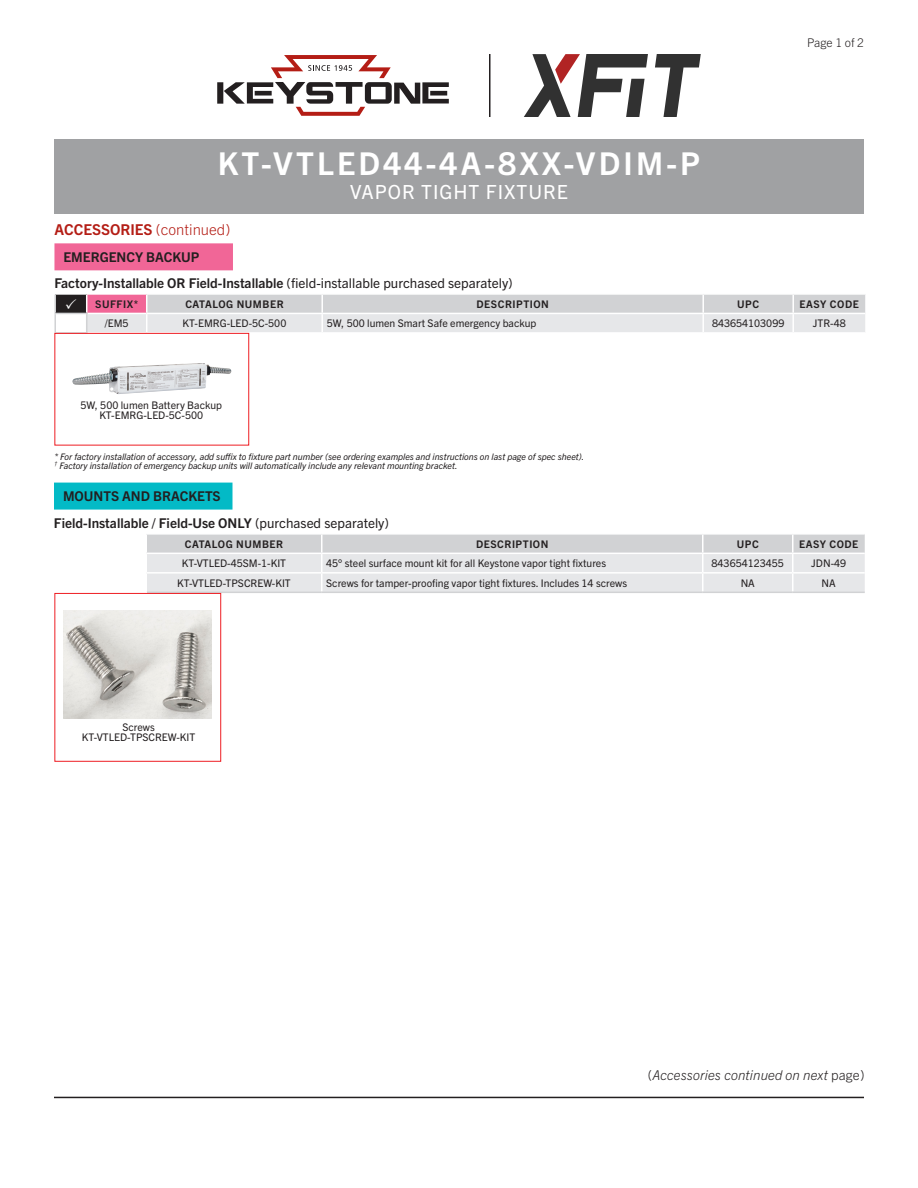
<style>
.page{position:relative;width:918px;height:1188px;background:#fff}
.page>*{position:absolute;margin:0;border:0;box-sizing:border-box;transform-origin:0 0}
.t1{font:700 31.5px "Trade Gothic Next LT Pro";letter-spacing:.1em;color:#fff}
.SubTitle{font:19.5px "Trade Gothic Next LT Pro";letter-spacing:.05em;color:#fff}
.Heading_01{font:700 15px "Trade Gothic Next LT Pro";color:#b41d15}
.Heading_02{font:700 13.5px "Trade Gothic Next LT Pro";color:#231f20}
.Text_Number_List__2{font:italic 300 13.5px "Trade Gothic Next LT Pro";letter-spacing:.01em;color:#231f20}
.Heading_02_Mounts_an{font:700 13.5px "Trade Gothic Next LT Pro";color:#231f20}
.Heading_02_Emergency{font:700 13.5px "Trade Gothic Next LT Pro";color:#231f20}
.Page{font:300 12px "Trade Gothic Next LT Pro";color:#231f20}
.Table_Text_Left{font:10.5px "Trade Gothic Next LT Pro";color:#231f20}
.Table_Text{font:10.5px "Trade Gothic Next LT Pro";color:#231f20}
.Table_Header_Caps{font:700 10.5px "Trade Gothic Next LT Pro";letter-spacing:.05em;color:#231f20}
.Art_Callout{font:10.5px "Trade Gothic Next LT Pro";color:#231f20}
.Table_Footnote{font:italic 9px "Trade Gothic Next LT Pro";color:#231f20}
.s1{font-weight:300}
.s2{font-weight:400}
.s3{font-style:normal}
</style>
<div class="page">
<hr style="left:54px;top:1097px;width:810px;height:1px;background:#231f20">
<div style="left:54px;top:140px;width:810px;height:74px;background:#a0a1a3"></div>
<svg style="left:217px;top:55px;width:232px;height:61px"></svg>
<hr style="left:489px;top:54px;width:1px;height:63px;background:#231f20">
<svg style="left:524px;top:54px;width:177px;height:63px"></svg>
<div style="left:54px;top:243px;width:179px;height:27px;background:#f16697"></div>
<div style="left:55px;top:294px;width:32px;height:19px;background:#231f20"></div>
<hr style="left:54px;top:293px;width:33px;height:2px;background:#fff">
<svg style="left:54px;top:295px;width:2px;height:37px"></svg>
<hr style="left:54px;top:313px;width:33px;height:1px;background:#d1d2d4">
<svg style="left:86px;top:294px;width:779px;height:39px;background:#dfdbde"></svg>
<hr style="left:54px;top:332px;width:33px;height:2px;background:#d1d2d4">
<div style="left:54px;top:333px;width:195px;height:113px;border:1px solid #ee1d23"></div>
<img style="left:72px;top:363px;width:131px;height:26px">
<div style="left:54px;top:483px;width:178px;height:27px;background:#03bac6"></div>
<hr style="left:147px;top:592px;width:175px;height:1px;background:#d1d2d4">
<hr style="left:322px;top:592px;width:381px;height:1px;background:#d1d2d4">
<hr style="left:703px;top:592px;width:90px;height:1px;background:#d1d2d4">
<hr style="left:793px;top:592px;width:72px;height:1px;background:#d1d2d4">
<svg style="left:146px;top:534px;width:719px;height:58px;background:#e1e2e3"></svg>
<div style="left:54px;top:593px;width:167px;height:169px;border:1px solid #ee1d23"></div>
<img style="left:63px;top:610px;width:148px;height:109px">
<p class="Page" style="left:807px;top:34px;width:58px">Page 1 of 2</p>
<p class="t1" style="left:218px;top:142px;width:484px">KT-VTLED44-4A-8XX-VDIM-P</p>
<p class="SubTitle" style="left:350px;top:178px;width:219px">VAPOR TIGHT FIXTURE</p>
<p class="Heading_01" style="left:54px;top:219px;width:177px">ACCESSORIES <span class="s1">(continued)</span></p>
<p class="Heading_02_Emergency" style="left:63px;top:248px;width:137px">EMERGENCY BACKUP</p>
<p class="Heading_02" style="left:54px;top:273px;width:460px">Factory-Installable OR Field-Installable <span class="s2">(field-installable purchased separately)</span></p>
<p class="Table_Header_Caps" style="left:95px;top:297px;width:44px">SUFFIX*</p>
<p class="Table_Header_Caps" style="left:185px;top:297px;width:100px">CATALOG NUMBER</p>
<p class="Table_Header_Caps" style="left:477px;top:297px;width:74px">DESCRIPTION</p>
<p class="Table_Header_Caps" style="left:737px;top:297px;width:23px">UPC</p>
<p class="Table_Header_Caps" style="left:800px;top:297px;width:61px">EASY CODE</p>
<p class="Table_Text" style="left:105px;top:316px;width:25px">/EM5</p>
<p class="Table_Text" style="left:183px;top:316px;width:105px">KT-EMRG-LED-5C-500</p>
<p class="Table_Text_Left" style="left:327px;top:316px;width:211px">5W, 500 lumen Smart Safe emergency backup</p>
<p class="Table_Text" style="left:712px;top:316px;width:74px">843654103099</p>
<p class="Table_Text" style="left:813px;top:316px;width:34px">JTR-48</p>
<p class="Art_Callout" style="left:80px;top:397px;width:143px">5W, 500 lumen Battery Backup</p>
<p class="Art_Callout" style="left:99px;top:408px;width:105px">KT-EMRG-LED-5C-500</p>
<p class="Table_Footnote" style="left:54px;top:450px;width:531px">* For factory installation of accessory, add suffix to fixture part number (see ordering examples and instructions on last page of spec sheet).</p>
<p class="Table_Footnote" style="left:54px;top:459px;width:405px"><sup>†</sup> Factory installation of emergency backup units will automatically include any relevant mounting bracket.</p>
<p class="Heading_02_Mounts_an" style="left:63px;top:487px;width:159px">MOUNTS AND BRACKETS</p>
<p class="Heading_02" style="left:54px;top:513px;width:337px">Field-Installable / Field-Use ONLY <span class="s2">(purchased separately)</span></p>
<p class="Table_Header_Caps" style="left:185px;top:537px;width:100px">CATALOG NUMBER</p>
<p class="Table_Header_Caps" style="left:476px;top:537px;width:74px">DESCRIPTION</p>
<p class="Table_Header_Caps" style="left:737px;top:537px;width:23px">UPC</p>
<p class="Table_Header_Caps" style="left:799px;top:537px;width:61px">EASY CODE</p>
<p class="Table_Text" style="left:182px;top:556px;width:106px">KT-VTLED-45SM-1-KIT</p>
<p class="Table_Text_Left" style="left:326px;top:556px;width:281px">45° steel surface mount kit for all Keystone vapor tight fixtures</p>
<p class="Table_Text" style="left:712px;top:556px;width:74px">843654123455</p>
<p class="Table_Text" style="left:811px;top:556px;width:36px">JDN-49</p>
<p class="Table_Text" style="left:177px;top:576px;width:115px">KT-VTLED-TPSCREW-KIT</p>
<p class="Table_Text_Left" style="left:326px;top:576px;width:302px">Screws for tamper-proofing vapor tight fixtures. Includes 14 screws</p>
<p class="Table_Text" style="left:741px;top:576px;width:16px">NA</p>
<p class="Table_Text" style="left:822px;top:576px;width:16px">NA</p>
<p class="Art_Callout" style="left:122px;top:720px;width:34px">Screws</p>
<p class="Table_Text" style="left:82px;top:730px;width:115px">KT-VTLED-TPSCREW-KIT</p>
<p class="Text_Number_List__2" style="left:648px;top:1065px;width:218px"><span class="s3">(</span>Accessories continued on next <span class="s3">page)</span></p>
</div>
